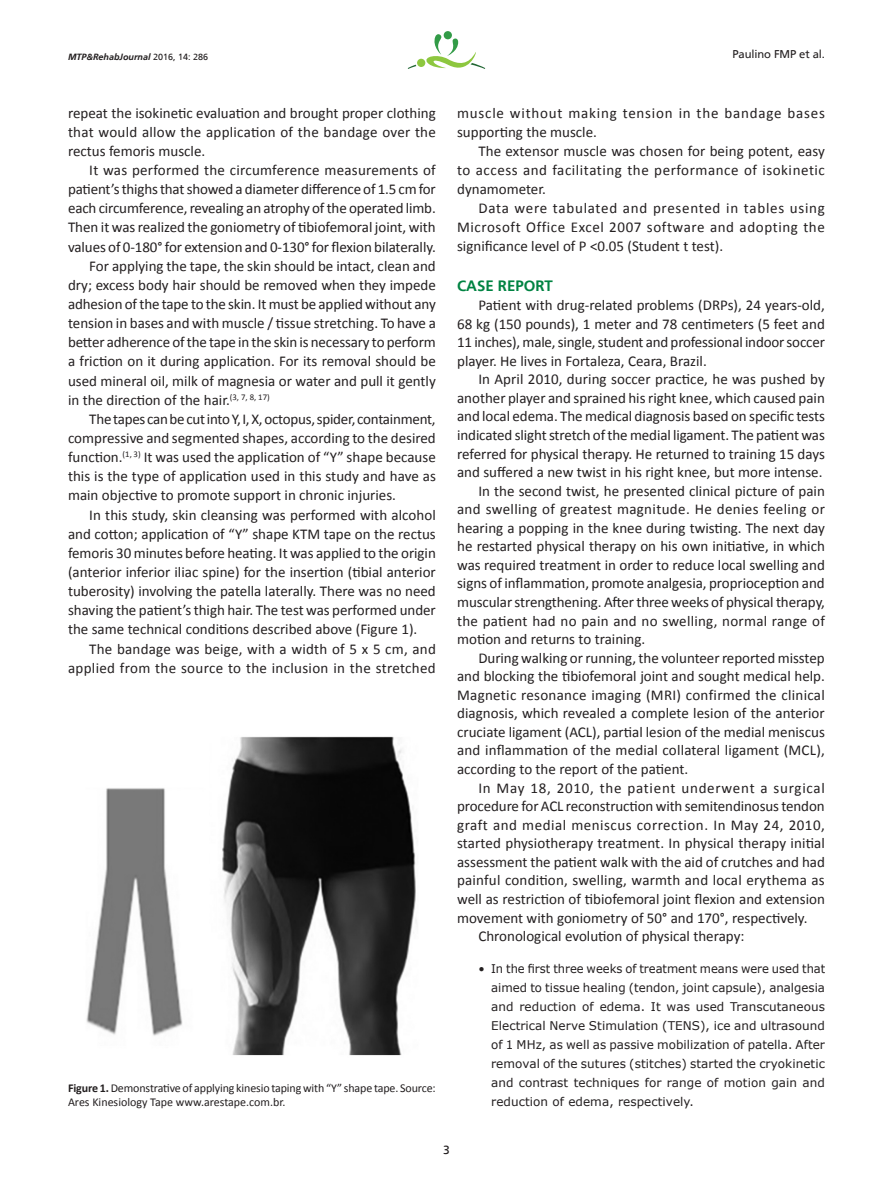
<style>
.page{position:relative;width:893px;height:1191px;background:#fff}
.page>*{position:absolute;margin:0;border:0;box-sizing:border-box;transform-origin:0 0}
.Paragraph{font:15px/18.6px "Calibri";color:#231f20;text-align:justify}
.Paragraph-2{font:15px/19px "Calibri";letter-spacing:.055em;color:#231f20}
.Heading1{font:700 15px "Frutiger";color:#008342}
.BulletList1{font:12px/19px "Verdana";letter-spacing:.005em;color:#231f20;text-align:justify;scale:.96 1}
.FigureCaption{font:12px/14.4px "Calibri";letter-spacing:-.01em;color:#231f20}
.pagenumber{font:12px "Frutiger";color:#231f20}
.RunningAuthorsAlt{font:11.25px "Frutiger";letter-spacing:-.01em;color:#231f20}
.pubNameFooter{font:italic 700 9px "Frutiger";color:#231f20}
.s1{font-weight:400;font-style:normal}
.s2{font-weight:700}
</style>
<div class="page">
<div style="left:444px;top:31px;width:8px;height:8px;background:#329b47;border-radius:50%"></div>
<div style="left:417px;top:59px;width:8px;height:8px;background:#8dc73f;border-radius:50%"></div>
<svg style="left:422px;top:34px;width:63px;height:35px"></svg>
<svg style="left:408px;top:65px;width:8px;height:4px"></svg>
<img style="left:86px;top:736px;width:331px;height:320px">
<p class="pubNameFooter" style="left:68px;top:51px;width:142px">MTP&amp;RehabJournal <span class="s1">2016, 14: 286</span></p>
<p class="RunningAuthorsAlt" style="left:732px;top:47px;width:94px">Paulino FMP et al.</p>
<p class="Paragraph" style="left:68px;top:103px;width:369px;line-height:19.2px">repeat the isokinetic evaluation and brought proper clothing that would allow the application of the bandage over the rectus femoris muscle.</p>
<p class="Paragraph" style="left:68px;top:160px;width:369px;line-height:19.2px;text-indent:21px">It was performed the circumference measurements of patient’s thighs that showed a diameter difference of 1.5 cm for each circumference, revealing an atrophy of the operated limb.<br>Then it was realized the goniometry of tibiofemoral joint, with values of 0-180° for extension and 0-130° for flexion bilaterally.</p>
<p class="Paragraph" style="left:68px;top:256px;width:369px;line-height:19.2px;text-indent:21px">For applying the tape, the skin should be intact, clean and dry; excess body hair should be removed when they impede adhesion of the tape to the skin. It must be applied without any tension in bases and with muscle / tissue stretching. To have a better adherence of the tape in the skin is necessary to perform a friction on it during application. For its removal should be used mineral oil, milk of magnesia or water and pull it gently in the direction of the hair.<sup>(3,</sup> <sup>7,</sup> <sup>8,</sup> <sup>17)</sup></p>
<p class="Paragraph" style="left:68px;top:409px;width:369px;line-height:19.2px;text-indent:21px">The tapes can be cut into Y, I, X, octopus, spider, containment, compressive and segmented shapes, according to the desired function.<sup>(1,</sup> <sup>3)</sup> It was used the application of “Y” shape because this is the type of application used in this study and have as main objective to promote support in chronic injuries.</p>
<p class="Paragraph" style="left:68px;top:505px;width:369px;line-height:19.2px;text-indent:21px">In this study, skin cleansing was performed with alcohol and cotton; application of “Y” shape KTM tape on the rectus femoris 30 minutes before heating. It was applied to the origin (anterior inferior iliac spine) for the insertion (tibial anterior tuberosity) involving the patella laterally. There was no need shaving the patient’s thigh hair. The test was performed under the same technical conditions described above (Figure 1).</p>
<p class="Paragraph" style="left:68px;top:639px;width:369px;line-height:19.2px;text-align:right">The bandage was beige, with a width of 5 x 5 cm, and applied from the source to the inclusion in the stretched</p>
<p class="FigureCaption" style="left:68px;top:1080px;width:369px"><span class="s2">Figure 1.</span> Demonstrative of applying kinesio taping with “Y” shape tape. Source:<br>Ares Kinesiology Tape www.arestape.com.br.</p>
<p class="Paragraph-2" style="left:457px;top:103px;width:369px">muscle without making tension in the bandage bases supporting the muscle.</p>
<p class="Paragraph" style="left:457px;top:141px;width:369px;line-height:19px;text-indent:21px">The extensor muscle was chosen for being potent, easy to access and facilitating the performance of isokinetic dynamometer.</p>
<p class="Paragraph" style="left:457px;top:198px;width:369px;line-height:19px;text-indent:21px">Data were tabulated and presented in tables using Microsoft Office Excel 2007 software and adopting the significance level of P &lt;0.05 (Student t test).</p>
<p class="Heading1" style="left:457px;top:277px;width:97px">CASE REPORT</p>
<p class="Paragraph" style="left:457px;top:296px;width:369px;text-indent:21px">Patient with drug-related problems (DRPs), 24 years-old, 68 kg (150 pounds), 1 meter and 78 centimeters (5 feet and 11 inches), male, single, student and professional indoor soccer player. He lives in Fortaleza, Ceara, Brazil.</p>
<p class="Paragraph" style="left:457px;top:370px;width:369px;text-indent:21px">In April 2010, during soccer practice, he was pushed by another player and sprained his right knee, which caused pain and local edema. The medical diagnosis based on specific tests indicated slight stretch of the medial ligament. The patient was referred for physical therapy. He returned to training 15 days and suffered a new twist in his right knee, but more intense.</p>
<p class="Paragraph" style="left:457px;top:481px;width:369px;text-indent:21px">In the second twist, he presented clinical picture of pain and swelling of greatest magnitude. He denies feeling or hearing a popping in the knee during twisting. The next day he restarted physical therapy on his own initiative, in which was required treatment in order to reduce local swelling and signs of inflammation, promote analgesia, proprioception and muscular strengthening. After three weeks of physical therapy, the patient had no pain and no swelling, normal range of motion and returns to training.</p>
<p class="Paragraph" style="left:457px;top:648px;width:369px;text-indent:21px">During walking or running, the volunteer reported misstep and blocking the tibiofemoral joint and sought medical help.<br>Magnetic resonance imaging (MRI) confirmed the clinical diagnosis, which revealed a complete lesion of the anterior cruciate ligament (ACL), partial lesion of the medial meniscus and inflammation of the medial collateral ligament (MCL), according to the report of the patient.</p>
<p class="Paragraph" style="left:457px;top:778px;width:369px;text-indent:21px">In May 18, 2010, the patient underwent a surgical procedure for ACL reconstruction with semitendinosus tendon graft and medial meniscus correction. In May 24, 2010, started physiotherapy treatment. In physical therapy initial assessment the patient walk with the aid of crutches and had painful condition, swelling, warmth and local erythema as well as restriction of tibiofemoral joint flexion and extension movement with goniometry of 50° and 170°, respectively.</p>
<p class="Paragraph" style="left:478px;top:927px;width:268px">Chronological evolution of physical therapy:</p>
<p class="BulletList1" style="left:491px;top:958px;width:350px;text-indent:-13px">• In the first three weeks of treatment means were used that aimed to tissue healing (tendon, joint capsule), analgesia and reduction of edema. It was used Transcutaneous Electrical Nerve Stimulation (TENS), ice and ultrasound of 1 MHz, as well as passive mobilization of patella. After removal of the sutures (stitches) started the cryokinetic and contrast techniques for range of motion gain and reduction of edema, respectively.</p>
<p class="pagenumber" style="left:443px;top:1142px;width:8px">3</p>
</div>
